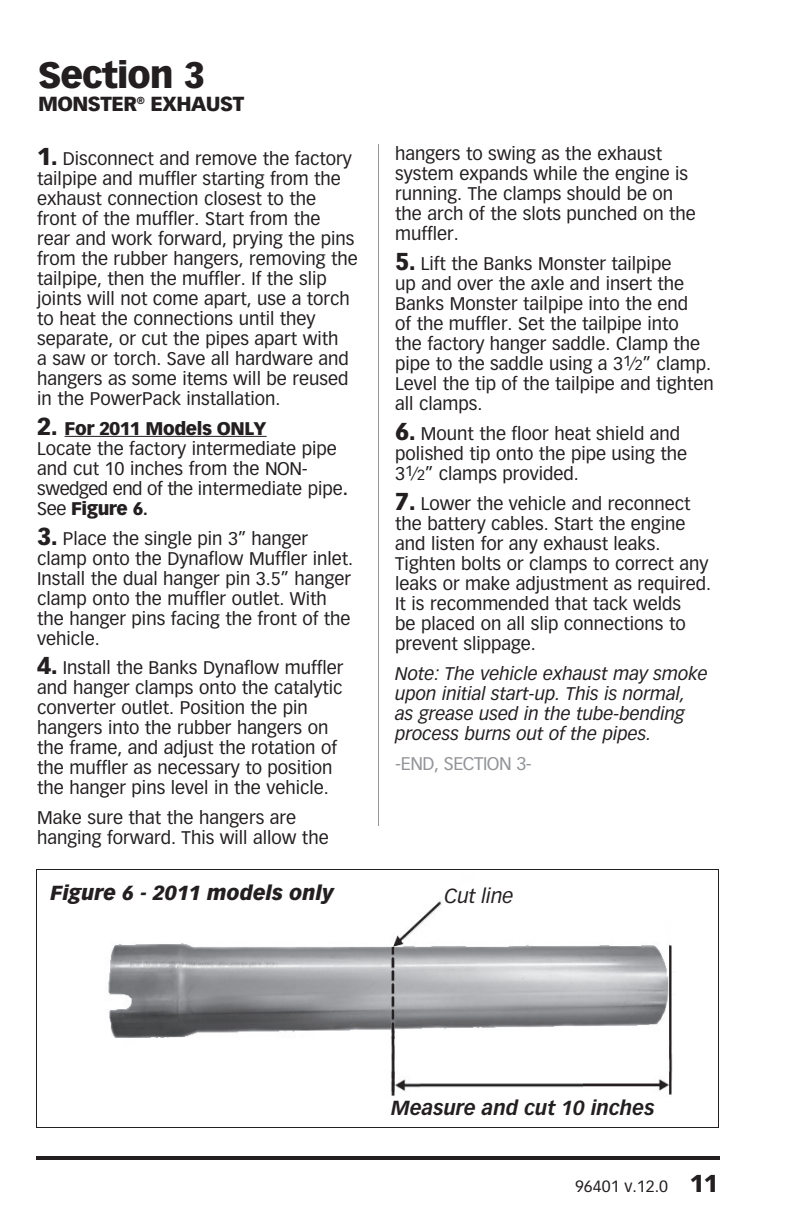
<style>
.page{position:relative;width:792px;height:1224px;background:#fff}
.page>*{position:absolute;margin:0;border:0;box-sizing:border-box;transform-origin:0 0}
.t1{font:900 36px "Vectora LT Std";letter-spacing:-.025em;color:#231f20}
.t2{font:italic 900 20px "Vectora LT Std";color:#231f20}
.t3{font:italic 700 20px "Vectora LT Std";color:#231f20}
.t4{font:900 20px "Vectora LT Std";letter-spacing:-.025em;color:#231f20}
.t5{font:italic 20px "Vectora LT Std";color:#231f20}
.t6{font:18px/20px "Vectora LT Std";color:#231f20}
.t7{font:italic 18px/20px "Vectora LT Std";color:#231f20}
.t8{font:18px "Vectora LT Std";letter-spacing:-.025em;color:#939598}
.t9{font:16px "Vectora LT Std";color:#231f20}
.s1{font-weight:900;font-size:24px}
.s2{font-weight:900}
.s3{font-weight:700}
.s4{font-size:14.4px}
</style>
<div class="page">
<hr style="left:36px;top:1156px;width:684px;height:4px;background:#231f20">
<hr style="left:378px;top:144px;width:1px;height:682px;background:#939598">
<hr style="left:65px;top:436px;width:202px;height:1px;background:#231f20">
<img style="left:108px;top:901px;width:565px;height:195px">
<div style="left:36px;top:869px;width:683px;height:259px;border:1px solid #231f20"></div>
<h1 class="t1" style="left:38px;top:52px;width:169px">Section 3</h1>
<p class="t4" style="left:38px;top:91px;width:208px">MONSTER<sup>®</sup> EXHAUST</p>
<p class="t6" style="left:37px;top:148px;width:322px"><span class="s1">1.</span> Disconnect and remove the factory tailpipe and muffler starting from the exhaust connection closest to the front of the muffler. Start from the rear and work forward, prying the pins from the rubber hangers, removing the tailpipe, then the muffler. If the slip joints will not come apart, use a torch to heat the connections until they separate, or cut the pipes apart with<br>a saw or torch. Save all hardware and hangers as some items will be reused in the PowerPack installation.</p>
<p class="t6" style="left:37px;top:418px;width:312px"><span class="s1">2.</span> <span class="s2">For 2011 Models ONLY<br></span>Locate the factory intermediate pipe and cut 10 inches from the NON&shy;swedged end of the intermediate pipe<span class="s3">.<br></span>See <span class="s2">Figure 6</span><span class="s3">.</span></p>
<p class="t6" style="left:37px;top:528px;width:318px"><span class="s1">3.</span> Place the single pin 3” hanger clamp onto the Dynaflow Muffler inlet.<br>Install the dual hanger pin 3.5” hanger clamp onto the muffler outlet. With the hanger pins facing the front of the vehicle.</p>
<p class="t6" style="left:37px;top:658px;width:308px"><span class="s1">4.</span> Install the Banks Dynaflow muffler and hanger clamps onto the catalytic converter outlet. Position the pin hangers into the rubber hangers on the frame, and adjust the rotation of the muffler as necessary to position the hanger pins level in the vehicle.</p>
<p class="t6" style="left:37px;top:808px;width:293px">Make sure that the hangers are hanging forward. This will allow the</p>
<p class="t6" style="left:395px;top:144px;width:302px">hangers to swing as the exhaust system expands while the engine is running. The clamps should be on the arch of the slots punched on the muffler.</p>
<p class="t6" style="left:395px;top:254px;width:320px"><span class="s1">5.</span> Lift the Banks Monster tailpipe<br>up and over the axle and insert the Banks Monster tailpipe into the end<br>of the muffler. Set the tailpipe into<br>the factory hanger saddle. Clamp the pipe to the saddle using a 3<sup>1</sup>⁄<span class="s4">2</span>” clamp.<br>Level the tip of the tailpipe and tighten all clamps.</p>
<p class="t6" style="left:395px;top:424px;width:293px"><span class="s1">6.</span> Mount the floor heat shield and polished tip onto the pipe using the<br>3<sup>1</sup>⁄<span class="s4">2</span>” clamps provided.</p>
<p class="t6" style="left:395px;top:494px;width:317px"><span class="s1">7.</span> Lower the vehicle and reconnect the battery cables. Start the engine and listen for any exhaust leaks.<br>Tighten bolts or clamps to correct any leaks or make adjustment as required.<br>It is recommended that tack welds<br>be placed on all slip connections to prevent slippage.</p>
<p class="t7" style="left:395px;top:664px;width:314px">Note: The vehicle exhaust may smoke upon initial start-up. This is normal, as grease used in the tube-bending process burns out of the pipes.</p>
<p class="t8" style="left:395px;top:753px;width:138px">-END, SECTION 3-</p>
<p class="t2" style="left:50px;top:881px;width:285px">Figure 6 - 2011 models only</p>
<p class="t5" style="left:444px;top:884px;width:71px">Cut line</p>
<p class="t3" style="left:391px;top:1096px;width:265px">Measure and cut 10 inches</p>
<p class="t9" style="left:575px;top:1177px;width:144px">96401 v.12.0 <span class="s1">11</span></p>
</div>
